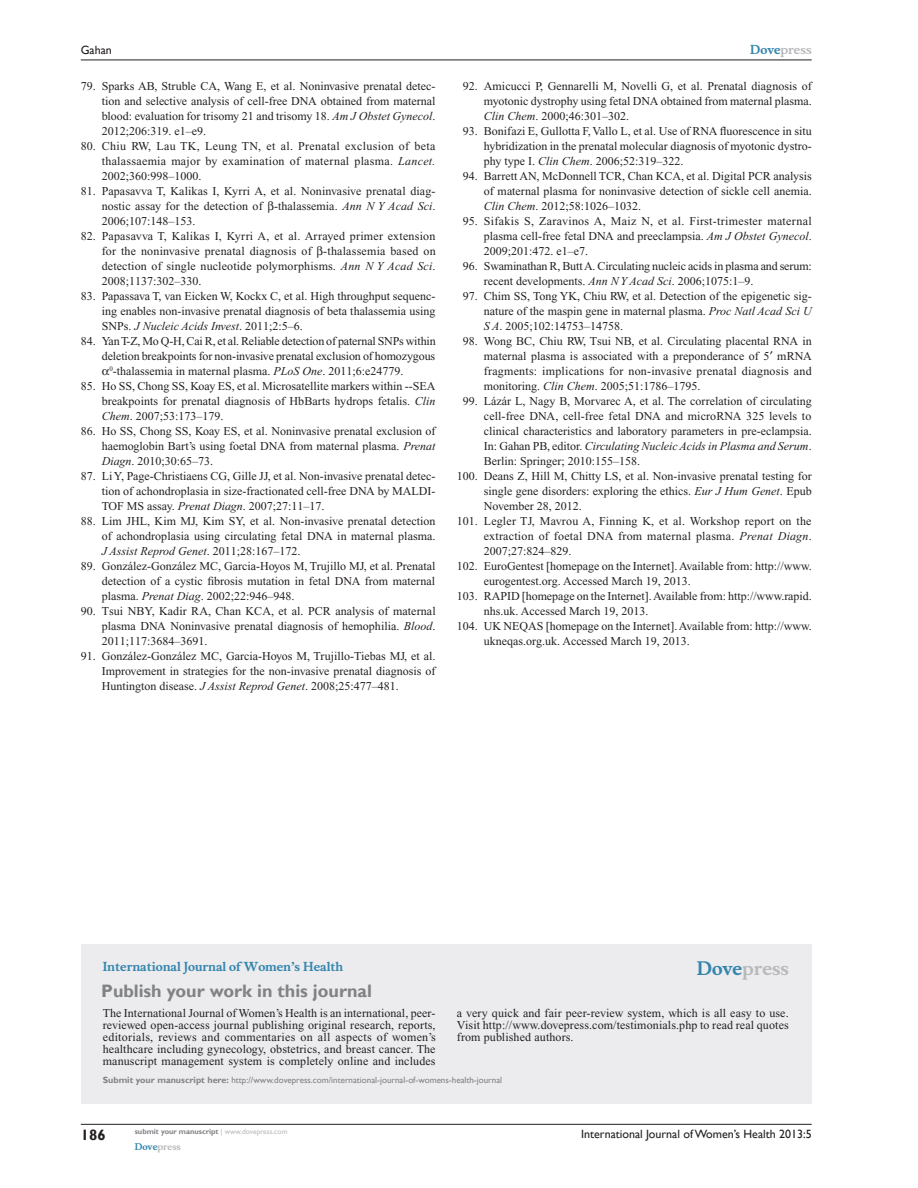
<style>
.page{position:relative;width:918px;height:1188px;background:#fff}
.page>*{position:absolute;margin:0;border:0;box-sizing:border-box;transform-origin:0 0}
.PromBx-H1{font:700 18px "Gill Sans";color:#808285}
.PromBx-Brand{font:700 18px "Musee";color:#b8b9bc}
.t1{font:700 15px "Gill Sans";color:#231f20}
.RefNL2{font:12px/15px "Times New Roman";color:#231f20;text-align:justify}
.RefNL3{font:12px/15px "Times New Roman";color:#231f20;text-align:justify}
.PromBx-Tx{font:12px/12px "Times New Roman";letter-spacing:.01em;color:#231f20;text-align:justify}
.t2{font:12px "Gill Sans";color:#231f20}
.PromBx-JrnlName{font:700 12px "Musee";color:#3485ae}
.t3{font:700 12px "Musee";color:#b8b9bc}
.PromBx-SubmitMssWebA{font:9px "Gill Sans";color:#808285}
.t4{font:700 9px "Musee";color:#b8b9bc}
.t5{font:700 7.5px "Gill Sans";color:#808285}
.s1{font-style:italic}
.s2{color:#3485ae}
.s3{font-weight:700}
.s4{font-weight:400;color:#b8b9bc}
</style>
<div class="page">
<div style="left:81px;top:944px;width:731px;height:159px;background:#ececee"></div>
<hr style="left:81px;top:1124px;width:731px;height:1px;background:#231f20">
<hr style="left:81px;top:60px;width:731px;height:1px;background:#231f20">
<p class="t2" style="left:81px;top:43px;width:33px">Gahan</p>
<p class="RefNL2" style="left:102px;top:79px;width:335px;text-indent:-21px">79. Sparks AB, Struble CA, Wang E, et al. Noninvasive prenatal detec&shy;tion and selective analysis of cell-free DNA obtained from maternal blood: evaluation for trisomy 21 and trisomy 18. <span class="s1">Am J Obstet Gynecol</span>.<br>2012;206:319. e1–e9.</p>
<p class="RefNL2" style="left:102px;top:139px;width:335px;text-indent:-21px">80. Chiu RW, Lau TK, Leung TN, et al. Prenatal exclusion of beta thalassaemia major by examination of maternal plasma. <span class="s1">Lancet.<br></span>2002;360:998–1000.</p>
<p class="RefNL2" style="left:102px;top:184px;width:335px;text-indent:-21px">81. Papasavva T, Kalikas I, Kyrri A, et al. Noninvasive prenatal diag&shy;nostic assay for the detection of -thalassemia. <span class="s1">Ann N Y Acad Sci</span>.<br>2006;107:148–153.</p>
<p class="RefNL2" style="left:102px;top:229px;width:335px;text-indent:-21px">82. Papasavva T, Kalikas I, Kyrri A, et al. Arrayed primer extension for the noninvasive prenatal diagnosis of -thalassemia based on detection of single nucleotide polymorphisms. <span class="s1">Ann N Y Acad Sci</span>.<br>2008;1137:302–330.</p>
<p class="RefNL2" style="left:102px;top:289px;width:335px;text-indent:-21px">83. Papassava T, van Eicken W, Kockx C, et al. High throughput sequenc&shy;ing enables non-invasive prenatal diagnosis of beta thalassemia using SNPs. <span class="s1">J Nucleic Acids Invest</span>. 2011;2:5–6.</p>
<p class="RefNL2" style="left:81px;top:334px;width:356px">84. Yan T-Z, Mo Q-H, Cai R, et al. Reliable detection of paternal SNPs within</p>
<p class="RefNL2" style="left:102px;top:349px;width:335px">deletion breakpoints for non-invasive prenatal exclusion of homozygous</p>
<p class="RefNL2" style="left:109px;top:364px;width:296px"><sup>0</sup>-thalassemia in maternal plasma. <span class="s1">PLoS One</span>. 2011;6:e24779.</p>
<p class="RefNL2" style="left:102px;top:379px;width:335px;text-indent:-21px">85. Ho SS, Chong SS, Koay ES, et al. Microsatellite markers within --SEA breakpoints for prenatal diagnosis of HbBarts hydrops fetalis. <span class="s1">Clin Chem</span>. 2007;53:173–179.</p>
<p class="RefNL2" style="left:102px;top:424px;width:335px;text-indent:-21px">86. Ho SS, Chong SS, Koay ES, et al. Noninvasive prenatal exclusion of haemoglobin Bart’s using foetal DNA from maternal plasma. <span class="s1">Prenat Diagn</span>. 2010;30:65–73.</p>
<p class="RefNL2" style="left:102px;top:469px;width:335px;text-indent:-21px">87. Li Y, Page-Christiaens CG, Gille JJ, et al. Non-invasive prenatal detec&shy;tion of achondroplasia in size-fractionated cell-free DNA by MALDI-TOF MS assay. <span class="s1">Prenat Diagn</span>. 2007;27:11–17.</p>
<p class="RefNL2" style="left:102px;top:514px;width:335px;text-indent:-21px">88. Lim JHL, Kim MJ, Kim SY, et al. Non-invasive prenatal detection of achondroplasia using circulating fetal DNA in maternal plasma.<br><span class="s1">J Assist Reprod Genet</span>. 2011;28:167–172.</p>
<p class="RefNL2" style="left:102px;top:559px;width:335px;text-indent:-21px">89. González-González MC, Garcia-Hoyos M, Trujillo MJ, et al. Prenatal detection of a cystic fibrosis mutation in fetal DNA from maternal plasma. <span class="s1">Prenat Diag</span>. 2002;22:946–948.</p>
<p class="RefNL2" style="left:102px;top:604px;width:335px;text-indent:-21px">90. Tsui NBY, Kadir RA, Chan KCA, et al. PCR analysis of maternal plasma DNA Noninvasive prenatal diagnosis of hemophilia. <span class="s1">Blood</span>.<br>2011;117:3684–3691.</p>
<p class="RefNL2" style="left:102px;top:649px;width:335px;text-indent:-21px">91. González-González MC, Garcia-Hoyos M, Trujillo-Tiebas MJ, et al.<br>Improvement in strategies for the non-invasive prenatal diagnosis of Huntington disease. <span class="s1">J Assist Reprod Genet</span>. 2008;25:477–481.</p>
<p class="t3" style="left:750px;top:43px;width:63px"><span class="s2">Dove</span>press</p>
<p class="RefNL3" style="left:484px;top:79px;width:329px;text-indent:-21px">92. Amicucci P, Gennarelli M, Novelli G, et al. Prenatal diagnosis of myotonic dystrophy using fetal DNA obtained from maternal plasma.<br><span class="s1">Clin Chem</span>. 2000;46:301–302.</p>
<p class="RefNL3" style="left:484px;top:124px;width:329px;text-indent:-21px">93. Bonifazi E, Gullotta F, Vallo L, et al. Use of RNA fluorescence in situ hybridization in the prenatal molecular diagnosis of myotonic dystro&shy;phy type I. <span class="s1">Clin Chem</span>. 2006;52:319–322.</p>
<p class="RefNL3" style="left:484px;top:169px;width:329px;text-indent:-21px">94. Barrett AN, McDonnell TCR, Chan KCA, et al. Digital PCR analysis of maternal plasma for noninvasive detection of sickle cell anemia.<br><span class="s1">Clin Chem</span>. 2012;58:1026–1032.</p>
<p class="RefNL3" style="left:484px;top:214px;width:329px;text-indent:-21px">95. Sifakis S, Zaravinos A, Maiz N, et al. First-trimester maternal plasma cell-free fetal DNA and preeclampsia. <span class="s1">Am J Obstet Gynecol</span>.<br>2009;201:472. e1–e7.</p>
<p class="RefNL3" style="left:484px;top:259px;width:330px;text-indent:-21px">96. Swaminathan R, Butt A. Circulating nucleic acids in plasma and serum: recent developments. <span class="s1">Ann N Y Acad Sci</span>. 2006;1075:1–9.</p>
<p class="RefNL3" style="left:484px;top:289px;width:329px;text-indent:-21px">97. Chim SS, Tong YK, Chiu RW, et al. Detection of the epigenetic sig&shy;nature of the maspin gene in maternal plasma. <span class="s1">Proc Natl Acad Sci U S A</span>. 2005;102:14753–14758.</p>
<p class="RefNL3" style="left:484px;top:334px;width:329px;text-indent:-21px">98. Wong BC, Chiu RW, Tsui NB, et al. Circulating placental RNA in maternal plasma is associated with a preponderance of 5 mRNA fragments: implications for non-invasive prenatal diagnosis and monitoring. <span class="s1">Clin Chem</span>. 2005;51:1786–1795.</p>
<p class="RefNL3" style="left:484px;top:394px;width:329px;text-indent:-21px">99. Lázár L, Nagy B, Morvarec A, et al. The correlation of circulating cell-free DNA, cell-free fetal DNA and microRNA 325 levels to clinical characteristics and laboratory parameters in pre-eclampsia.<br>In: Gahan PB, editor. <span class="s1">Circulating Nucleic Acids in Plasma and Serum</span>.<br>Berlin: Springer; 2010:155–158.</p>
<p class="RefNL3" style="left:484px;top:469px;width:329px;text-indent:-27px">100. Deans Z, Hill M, Chitty LS, et al. Non-invasive prenatal testing for single gene disorders: exploring the ethics. <span class="s1">Eur J Hum Genet</span>. Epub November 28, 2012.</p>
<p class="RefNL3" style="left:484px;top:514px;width:329px;text-indent:-27px">101. Legler TJ, Mavrou A, Finning K, et al. Workshop report on the extraction of foetal DNA from maternal plasma. <span class="s1">Prenat Diagn</span>.<br>2007;27:824–829.</p>
<p class="RefNL3" style="left:484px;top:559px;width:329px;text-indent:-27px">102. EuroGentest [homepage on the Internet]. Available from: http://www. eurogentest.org. Accessed March 19, 2013.</p>
<p class="RefNL3" style="left:484px;top:589px;width:329px;text-indent:-27px">103. RAPID [homepage on the Internet]. Available from: http://www.rapid. nhs.uk. Accessed March 19, 2013.</p>
<p class="RefNL3" style="left:484px;top:619px;width:329px;text-indent:-27px">104. UK NEQAS [homepage on the Internet]. Available from: http://www. ukneqas.org.uk. Accessed March 19, 2013.</p>
<p class="PromBx-JrnlName" style="left:103px;top:959px;width:242px">International Journal of Women’s Health</p>
<p class="PromBx-H1" style="left:101px;top:980px;width:272px">Publish your work in this journal</p>
<p class="PromBx-Brand" style="left:697px;top:958px;width:94px"><span class="s2">Dove</span>press</p>
<p class="PromBx-Tx" style="left:103px;top:1007px;width:335px">The International Journal of Women’s Health is an international, peer&shy;reviewed open-access journal publishing original research, reports, editorials, reviews and commentaries on all aspects of women’s healthcare including gynecology, obstetrics, and breast cancer. The manuscript management system is completely online and includes</p>
<p class="PromBx-Tx" style="left:457px;top:1007px;width:333px">a very quick and fair peer-review system, which is all easy to use.<br>Visit http://www.dovepress.com/testimonials.php to read real quotes from published authors.</p>
<p class="PromBx-SubmitMssWebA" style="left:103px;top:1075px;width:401px"><span class="s3">Submit your manuscript here:</span> http://www.dovepress.com/international-journal-of-womens-health-journal</p>
<p class="t1" style="left:81px;top:1126px;width:26px">186</p>
<p class="t5" style="left:135px;top:1127px;width:154px">submit your manuscript <span class="s4">| www.dovepress.com</span></p>
<p class="t4" style="left:135px;top:1141px;width:48px"><span class="s2">Dove</span>press</p>
<p class="t2" style="left:581px;top:1127px;width:232px">International Journal of Women’s Health 2013:5</p>
</div>
